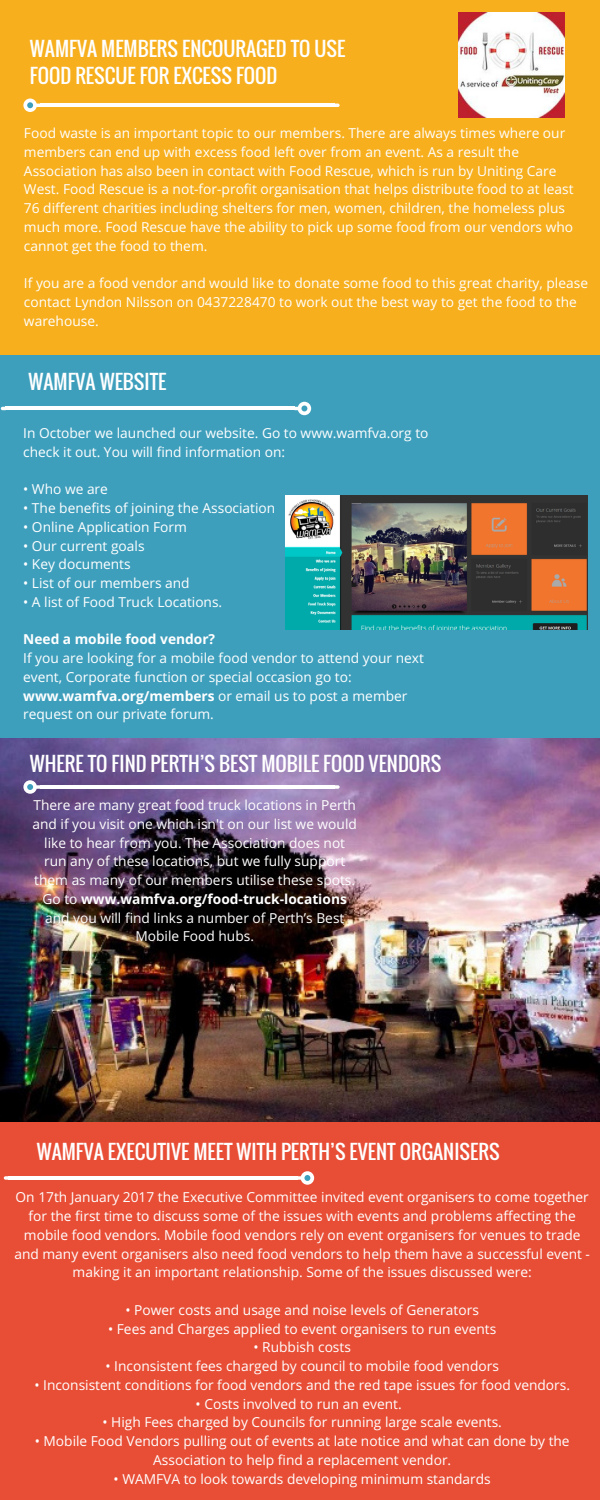
<style>
.page{position:relative;width:600px;height:1500px;background:#fff}
.page>*{position:absolute;margin:0;border:0;box-sizing:border-box;transform-origin:0 0}
.t1{font:19.7px/27px "Oswald";color:#fff}
.t2{font:13.8px/18.8px "Open Sans";color:#fff}
.t3{font:700 13.8px "Open Sans";color:#fff}
.s1{font-weight:700}
</style>
<div class="page">
<div style="left:0;top:0;width:600px;height:355px;background:#f7af1e"></div>
<div style="left:0;top:356px;width:600px;height:383px;background:#3e9fbd"></div>
<img style="left:0;top:739px;width:600px;height:383px">
<svg style="left:335px;top:104px;width:5px;height:3px"></svg>
<hr style="left:40px;top:104px;width:295px;height:3px;background:#fff">
<svg style="left:23px;top:99px;width:17px;height:13px"></svg>
<img style="left:459px;top:12px;width:106px;height:106px">
<svg style="left:1px;top:407px;width:5px;height:3px"></svg>
<hr style="left:6px;top:407px;width:289px;height:3px;background:#fff">
<svg style="left:295px;top:402px;width:16px;height:13px"></svg>
<img style="left:286px;top:495px;width:302px;height:134px">
<svg style="left:335px;top:785px;width:5px;height:4px"></svg>
<hr style="left:40px;top:785px;width:295px;height:4px;background:#fff">
<svg style="left:23px;top:780px;width:17px;height:14px"></svg>
<div style="left:0;top:1122px;width:600px;height:378px;background:#e84e36"></div>
<svg style="left:4px;top:1176px;width:5px;height:4px"></svg>
<hr style="left:9px;top:1176px;width:289px;height:4px;background:#fff">
<svg style="left:298px;top:1171px;width:16px;height:14px"></svg>
<h1 class="t1" style="left:30px;top:35px;width:317px">WAMFVA MEMBERS ENCOURAGED TO USE<br>FOOD RESCUE FOR EXCESS FOOD</h1>
<p class="t2" style="left:24px;top:123px;width:551px">Food waste is an important topic to our members. There are always times where our members can end up with excess food left over from an event. As a result the Association has also been in contact with Food Rescue, which is run by Uniting Care West. Food Rescue is a not-for-profit organisation that helps distribute food to at least 76 different charities including shelters for men, women, children, the homeless plus much more. Food Rescue have the ability to pick up some food from our vendors who cannot get the food to them.</p>
<p class="t2" style="left:24px;top:273px;width:566px">If you are a food vendor and would like to donate some food to this great charity, please contact Lyndon Nilsson on 0437228470 to work out the best way to get the food to the warehouse.</p>
<h1 class="t1" style="left:28px;top:368px;width:140px">WAMFVA WEBSITE</h1>
<p class="t2" style="left:23px;top:423px;width:407px">In October we launched our website. Go to www.wamfva.org to check it out. You will find information on:</p>
<p class="t2" style="left:23px;top:479px;width:86px">• Who we are</p>
<p class="t2" style="left:23px;top:498px;width:254px">• The benefits of joining the Association</p>
<p class="t2" style="left:23px;top:517px;width:165px">• Online Application Form</p>
<p class="t2" style="left:23px;top:536px;width:123px">• Our current goals</p>
<p class="t2" style="left:23px;top:554px;width:109px">• Key documents</p>
<p class="t2" style="left:23px;top:573px;width:168px">• List of our members and</p>
<p class="t2" style="left:23px;top:592px;width:201px">• A list of Food Truck Locations.</p>
<p class="t3" style="left:23px;top:630px;width:193px">Need a mobile food vendor?</p>
<p class="t2" style="left:23px;top:648px;width:402px">If you are looking for a mobile food vendor to attend your next event, Corporate function or special occasion go to: <span class="s1">www.wamfva.org/members</span> or email us to post a member request on our private forum.</p>
<h1 class="t1" style="left:30px;top:749px;width:413px">WHERE TO FIND PERTH’S BEST MOBILE FOOD VENDORS</h1>
<p class="t2" style="left:33px;top:795px;width:326px;text-align:center">There are many great food truck locations in Perth and if you visit one which isn't on our list we would like to hear from you. The Association does not run any of these locations, but we fully support them as many of our members utilise these spots.<br>Go to <span class="s1">www.wamfva.org/food-truck-locations </span>and you will find links a number of Perth’s Best Mobile Food hubs.</p>
<h1 class="t1" style="left:37px;top:1137px;width:464px">WAMFVA EXECUTIVE MEET WITH PERTH’S EVENT ORGANISERS</h1>
<p class="t2" style="left:14px;top:1187px;width:577px;text-align:center">On 17th January 2017 the Executive Committee invited event organisers to come together for the first time to discuss some of the issues with events and problems affecting the mobile food vendors. Mobile food vendors rely on event organisers for venues to trade and many event organisers also need food vendors to help them have a successful event - making it an important relationship. Some of the issues discussed were:</p>
<p class="t2" style="left:126px;top:1300px;width:355px">• Power costs and usage and noise levels of Generators</p>
<p class="t2" style="left:108px;top:1319px;width:390px">• Fees and Charges applied to event organisers to run events</p>
<p class="t2" style="left:254px;top:1337px;width:99px">• Rubbish costs</p>
<p class="t2" style="left:106px;top:1356px;width:395px">• Inconsistent fees charged by council to mobile food vendors</p>
<p class="t2" style="left:34px;top:1375px;width:537px">• Inconsistent conditions for food vendors and the red tape issues for food vendors.</p>
<p class="t2" style="left:196px;top:1394px;width:208px">• Costs involved to run an event.</p>
<p class="t2" style="left:103px;top:1412px;width:401px">• High Fees charged by Councils for running large scale events.</p>
<p class="t2" style="left:35px;top:1431px;width:536px;text-align:center">• Mobile Food Vendors pulling out of events at late notice and what can done by the<br>Association to help find a replacement vendor.</p>
<p class="t2" style="left:114px;top:1469px;width:379px">• WAMFVA to look towards developing minimum standards</p>
<h1 class="t1" style="left:24px;top:1190px;width:318px">DISCUSSIONS WITH DEPARTMENT OF FIRE<br>AND EMERGENCY SERVICES</h1>
</div>
